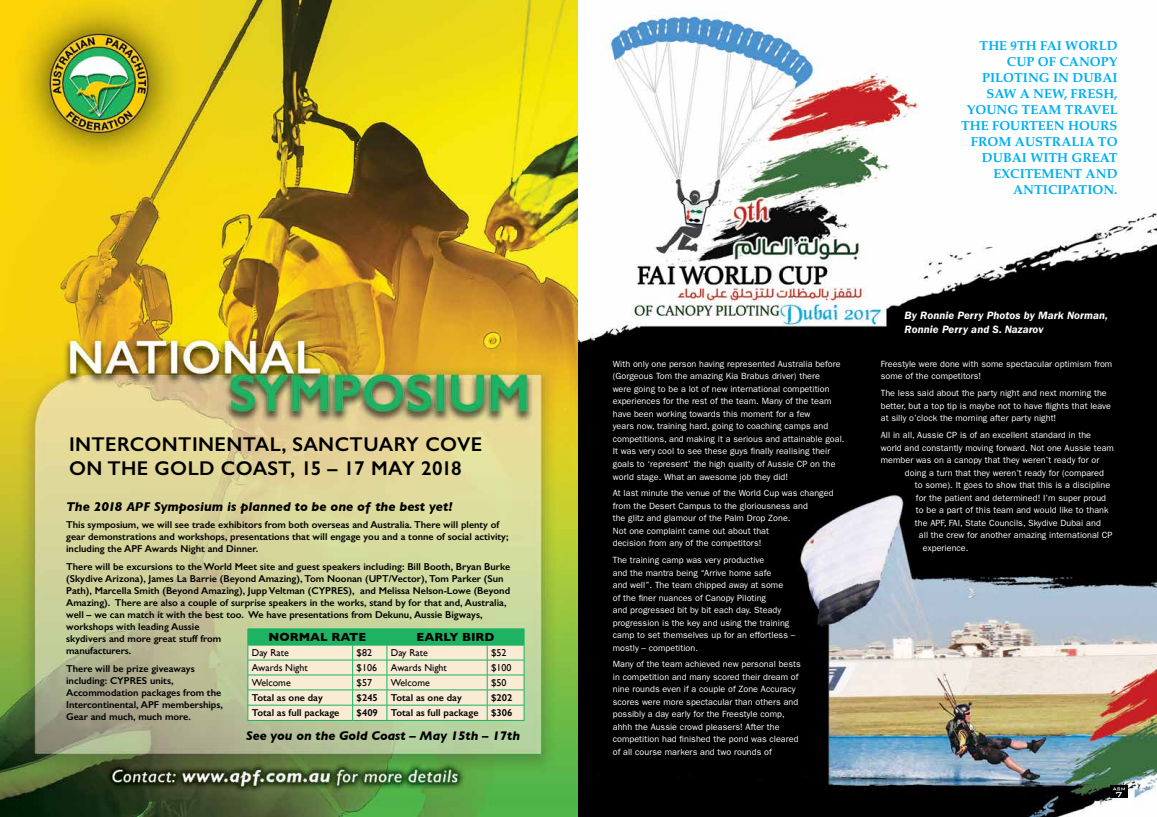
<style>
.page{position:relative;width:1157px;height:817px;background:#fff}
.page>*{position:absolute;margin:0;border:0;box-sizing:border-box;transform-origin:0 0}
.t1{font:600 20px/24px "Gill Sans";letter-spacing:.02em;color:#000}
.t2{font:700 13px/16px "Palatino";letter-spacing:.005em;color:#00aeef;text-align:right}
.t3{font:italic 700 13px "Gill Sans";color:#000}
.t4{font:italic 700 12.8px "Gill Sans";color:#000}
.t5{font:700 12px "Gill Sans";color:#000}
.t6{font:italic 600 11px/13px "Franklin Gothic";letter-spacing:.005em;color:#fff}
.t7{font:600 10px/12px "Gill Sans";color:#000}
.t8{font:10px "Gill Sans";color:#000}
.t9{font:500 9.8px "Bank Gothic";color:#fff}
.t10{font:9px/12.5px "Franklin Gothic";letter-spacing:.005em;color:#fff}
</style>
<div class="page">
<img style="left:0;top:0;width:1157px;height:816px">
<div style="left:1110px;top:785px;width:17px;height:13px;background:#000"></div>
<svg style="left:1113px;top:787px;width:12px;height:3px"></svg>
<svg style="left:248px;top:628px;width:277px;height:92px;background:#c5ddba"></svg>
<hr style="left:248px;top:720px;width:105px;height:1px;background:#18b363">
<hr style="left:353px;top:720px;width:34px;height:1px;background:#18b363">
<hr style="left:387px;top:720px;width:100px;height:1px;background:#18b363">
<hr style="left:487px;top:720px;width:37px;height:1px;background:#18b363">
<hr style="left:248px;top:659px;width:105px;height:1px;background:#18b363">
<hr style="left:353px;top:659px;width:34px;height:1px;background:#18b363">
<hr style="left:387px;top:659px;width:100px;height:1px;background:#18b363">
<hr style="left:487px;top:659px;width:37px;height:1px;background:#18b363">
<hr style="left:248px;top:674px;width:105px;height:1px;background:#18b363">
<hr style="left:353px;top:674px;width:34px;height:1px;background:#18b363">
<hr style="left:387px;top:674px;width:100px;height:1px;background:#18b363">
<hr style="left:487px;top:674px;width:37px;height:1px;background:#18b363">
<hr style="left:248px;top:689px;width:105px;height:1px;background:#18b363">
<hr style="left:353px;top:689px;width:34px;height:1px;background:#18b363">
<hr style="left:387px;top:689px;width:100px;height:1px;background:#18b363">
<hr style="left:487px;top:689px;width:37px;height:1px;background:#18b363">
<hr style="left:248px;top:704px;width:105px;height:1px;background:#18b363">
<hr style="left:353px;top:704px;width:34px;height:1px;background:#18b363">
<hr style="left:387px;top:704px;width:100px;height:1px;background:#18b363">
<hr style="left:487px;top:704px;width:37px;height:1px;background:#18b363">
<h1 class="t1" style="left:69px;top:432px;width:415px">INTERCONTINENTAL, SANCTUARY COVE<br>ON THE GOLD COAST, 15 – 17 MAY 2018</h1>
<h2 class="t3" style="left:66px;top:498px;width:388px">The 2018 APF Symposium is planned to be one of the best yet!</h2>
<p class="t7" style="left:66px;top:518px;width:444px">This symposium, we will see trade exhibitors from both overseas and Australia. There will plenty of gear demonstrations and workshops, presentations that will engage you and a tonne of social activity; including the APF Awards Night and Dinner.</p>
<p class="t7" style="left:66px;top:560px;width:446px">There will be excursions to the World Meet site and guest speakers including: Bill Booth, Bryan Burke (Skydive Arizona), James La Barrie (Beyond Amazing), Tom Noonan (UPT/Vector), Tom Parker (Sun Path), Marcella Smith (Beyond Amazing), Jupp Veltman (CYPRES), and Melissa Nelson-Lowe (Beyond Amazing). There are also a couple of surprise speakers in the works, stand by for that and, Australia, well – we can match it with the best too. We have presentations from Dekunu, Aussie Bigways, workshops with leading Aussie<br>skydivers and more great stuff from<br>manufacturers.</p>
<p class="t7" style="left:66px;top:662px;width:158px">There will be prize giveaways including: CYPRES units,<br>Accommodation packages from the<br>Intercontinental, APF memberships,<br>Gear and much, much more.</p>
<h3 class="t4" style="left:246px;top:728px;width:275px">See you on the Gold Coast – May 15th – 17th</h3>
<h3 class="t5" style="left:269px;top:627px;width:99px">NORMAL RATE</h3>
<h3 class="t5" style="left:416px;top:627px;width:79px">EARLY BIRD</h3>
<p class="t8" style="left:252px;top:646px;width:38px">Day Rate</p>
<p class="t8" style="left:357px;top:646px;width:17px">$82</p>
<p class="t8" style="left:391px;top:646px;width:38px">Day Rate</p>
<p class="t8" style="left:491px;top:646px;width:17px">$52</p>
<p class="t8" style="left:252px;top:661px;width:58px">Awards Night</p>
<p class="t8" style="left:357px;top:661px;width:22px">$106</p>
<p class="t8" style="left:391px;top:661px;width:58px">Awards Night</p>
<p class="t8" style="left:491px;top:661px;width:22px">$100</p>
<p class="t8" style="left:252px;top:676px;width:40px">Welcome</p>
<p class="t8" style="left:357px;top:676px;width:17px">$57</p>
<p class="t8" style="left:391px;top:676px;width:40px">Welcome</p>
<p class="t8" style="left:491px;top:676px;width:17px">$50</p>
<p class="t7" style="left:252px;top:691px;width:72px">Total as one day</p>
<p class="t7" style="left:357px;top:691px;width:23px">$245</p>
<p class="t7" style="left:391px;top:691px;width:72px">Total as one day</p>
<p class="t7" style="left:491px;top:691px;width:23px">$202</p>
<p class="t7" style="left:252px;top:706px;width:89px">Total as full package</p>
<p class="t7" style="left:357px;top:706px;width:23px">$409</p>
<p class="t7" style="left:391px;top:706px;width:89px">Total as full package</p>
<p class="t7" style="left:491px;top:706px;width:23px">$306</p>
<h2 class="t2" style="left:961px;top:37px;width:158px">THE 9TH FAI WORLD<br>CUP OF CANOPY<br>PILOTING IN DUBAI<br>SAW A NEW, FRESH,<br>YOUNG TEAM TRAVEL<br>THE FOURTEEN HOURS<br>FROM AUSTRALIA TO<br>DUBAI WITH GREAT<br>EXCITEMENT AND<br>ANTICIPATION.</h2>
<p class="t10" style="left:613px;top:357px;width:233px">With only one person having represented Australia before (Gorgeous Tom the amazing Kia Brabus driver) there<br>were going to be a lot of new international competition experiences for the rest of the team. Many of the team have been working towards this moment for a few<br>years now, training hard, going to coaching camps and competitions, and making it a serious and attainable goal.<br>It was very cool to see these guys finally realising their goals to ‘represent’ the high quality of Aussie CP on the world stage. What an awesome job they did!</p>
<p class="t10" style="left:613px;top:487px;width:222px">At last minute the venue of the World Cup was changed from the Desert Campus to the gloriousness and<br>the glitz and glamour of the Palm Drop Zone.<br>Not one complaint came out about that<br>decision from any of the competitors!</p>
<p class="t10" style="left:613px;top:553px;width:184px">The training camp was very productive<br>and the mantra being “Arrive home safe<br>and well”. The team chipped away at some<br>of the finer nuances of Canopy Piloting<br>and progressed bit by bit each day. Steady progression is the key and using the training camp to set themselves up for an effortless – mostly – competition.</p>
<p class="t10" style="left:613px;top:658px;width:189px">Many of the team achieved new personal bests in competition and many scored their dream of nine rounds even if a couple of Zone Accuracy scores were more spectacular than others and possibly a day early for the Freestyle comp, ahhh the Aussie crowd pleasers! After the competition had finished the pond was cleared of all course markers and two rounds of</p>
<p class="t6" style="left:904px;top:309px;width:205px">By Ronnie Perry Photos by Mark Norman,<br>Ronnie Perry and S. Nazarov</p>
<p class="t10" style="left:880px;top:357px;width:233px">Freestyle were done with some spectacular optimism from some of the competitors!</p>
<p class="t10" style="left:880px;top:387px;width:232px">The less said about the party night and next morning the better, but a top tip is maybe not to have flights that leave at silly o’clock the morning after party night!</p>
<p class="t10" style="left:880px;top:428px;width:235px">All in all, Aussie CP is of an excellent standard in the world and constantly moving forward. Not one Aussie team member was on a canopy that they weren’t ready for or</p>
<p class="t10" style="left:905px;top:466px;width:200px">doing a turn that they weren’t ready for (compared</p>
<p class="t10" style="left:915px;top:478px;width:197px">to some). It goes to show that this is a discipline</p>
<p class="t10" style="left:916px;top:491px;width:192px">for the patient and determined! I’m super proud</p>
<p class="t10" style="left:916px;top:503px;width:194px">to be a part of this team and would like to thank</p>
<p class="t10" style="left:915px;top:516px;width:187px">the APF, FAI, State Councils, Skydive Dubai and</p>
<p class="t10" style="left:919px;top:528px;width:195px">all the crew for another amazing international CP</p>
<p class="t10" style="left:923px;top:541px;width:47px">experience.</p>
<p class="t9" style="left:1115px;top:786px;width:9px">7</p>
</div>
